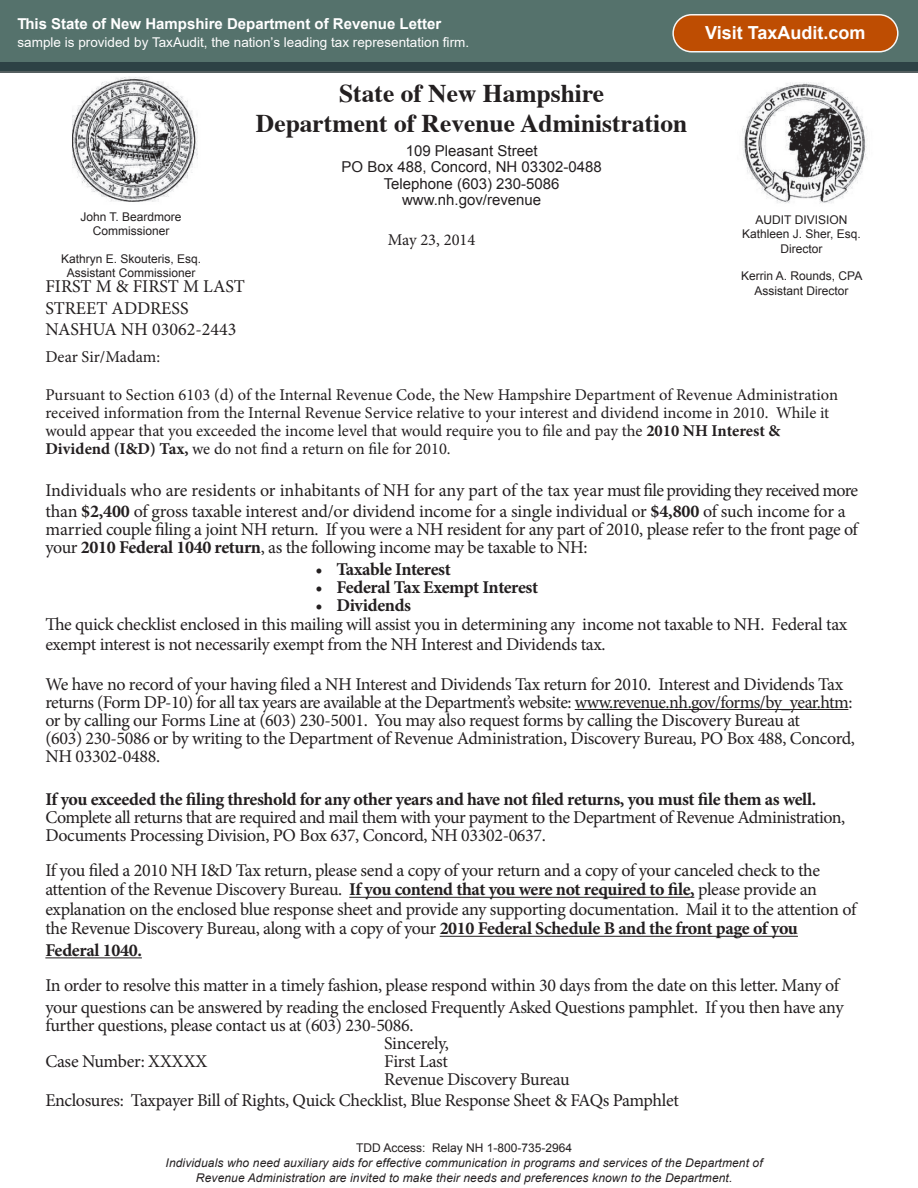
<style>
.page{position:relative;width:918px;height:1188px;background:#fff}
.page>*{position:absolute;margin:0;border:0;box-sizing:border-box;transform-origin:0 0}
.t1{font:700 25.5px/30.6px "Times";color:#231f20;text-align:center}
.t2{font:18px/18px "Minion Pro";letter-spacing:-.02em;color:#231f20}
.t3{font:18px/21.6px "Minion Pro";color:#231f20}
.t4{font:700 18px "Minion Pro";letter-spacing:-.025em;color:#231f20}
.t5{font:700 18px "Arial";color:#fff}
.t6{font:16.5px/18px "Minion Pro";color:#231f20}
.t7{font:700 16.05px "Arial";color:#fff}
.t8{font:15px/18px "Arial";color:#fff}
.t9{font:15px/16.5px "Arial";color:#231f20;text-align:center}
.t10{font:700 15px "Arial";color:#fff}
.t11{font:13.5px "Arial";color:#fff}
.t12{font:italic 12px/15px "Arial";letter-spacing:.01em;color:#231f20;text-align:center}
.t13{font:12px/14.4px "Arial";color:#231f20;text-align:center}
.s1{font-weight:700}
.s2{font-style:normal}
</style>
<div class="page">
<div style="left:0;top:0;width:918px;height:69px;background:#55726c"></div>
<div style="left:0;top:63px;width:918px;height:8px;background:#2d4245"></div>
<div style="left:673px;top:15px;width:225px;height:37px;background:#be4d02;border-radius:18px"></div>
<div style="left:672px;top:14px;width:227px;height:39px;border:2px solid #f6f6f6;border-radius:18px"></div>
<hr style="left:0;top:71px;width:918px;height:1px;background:#555f60">
<hr style="left:575px;top:709px;width:273px;height:1px;background:#231f20">
<hr style="left:349px;top:897px;width:345px;height:1px;background:#231f20">
<hr style="left:440px;top:936px;width:358px;height:1px;background:#231f20">
<hr style="left:45px;top:957px;width:97px;height:1px;background:#231f20">
<img style="left:742px;top:82px;width:125px;height:121px">
<img style="left:72px;top:77px;width:126px;height:125px">
<p class="t10" style="left:18px;top:14px;width:425px">This State of New Hampshire Department of Revenue Letter</p>
<p class="t11" style="left:18px;top:33px;width:453px">sample is provided by TaxAudit, the nation’s leading tax representation firm.</p>
<p class="t8" style="left:28px;top:19px;width:547px">This State of New Hampshire Department of Revenue letter sample is provided by<br>TaxAudit.com, the nation’s leading Tax Audit Defense firm.</p>
<p class="t1" style="left:256px;top:75px;width:433px">State of New Hampshire<br>Department of Revenue Administration</p>
<p class="t9" style="left:342px;top:142px;width:262px">109 Pleasant Street<br>PO Box 488, Concord, NH 03302-0488<br>Telephone (603) 230-5086 www.nh.gov/revenue</p>
<p class="t13" style="left:80px;top:209px;width:103px">John T. Beardmore<br>Commissioner</p>
<p class="t13" style="left:61px;top:252px;width:142px">Kathryn E. Skouteris, Esq.<br>Assistant Commissioner</p>
<p class="t7" style="left:654px;top:20px;width:203px">Received an Audit Notice?</p>
<p class="t5" style="left:705px;top:20px;width:162px">Visit TaxAudit.com</p>
<p class="t13" style="left:742px;top:212px;width:120px">AUDIT DIVISION<br>Kathleen J. Sher, Esq.<br>Director</p>
<p class="t13" style="left:741px;top:269px;width:123px">Kerrin A. Rounds, CPA<br>Assistant Director</p>
<p class="t6" style="left:388px;top:231px;width:89px">May 23, 2014</p>
<p class="t3" style="left:45px;top:276px;width:201px">FIRST M &amp; FIRST M LAST<br>STREET ADDRESS<br>NASHUA NH 03062-2443</p>
<p class="t6" style="left:45px;top:348px;width:116px">Dear Sir/Madam:</p>
<p class="t6" style="left:45px;top:385px;width:794px">Pursuant to Section 6103 (d) of the Internal Revenue Code, the New Hampshire Department of Revenue Administration received information from the Internal Revenue Service relative to your interest and dividend income in 2010. While it would appear that you exceeded the income level that would require you to file and pay the <span class="s1">2010 NH Interest &amp; Dividend (I&amp;D) Tax,</span> we do not find a return on file for 2010.</p>
<p class="t2" style="left:45px;top:479px;width:814px;line-height:21.6px">Individuals who are residents or inhabitants of NH for any part of the tax year must file providing they received more than <span class="s1">$2,400</span> of gross taxable interest and/or dividend income for a single individual or <span class="s1">$4,800</span> of such income for a</p>
<p class="t2" style="left:45px;top:520px;width:814px">married couple filing a joint NH return. If you were a NH resident for any part of 2010, please refer to the front page of your <span class="s1">2010 Federal 1040 return</span>, as the following income may be taxable to NH:</p>
<p class="t4" style="left:315px;top:556px;width:137px">• Taxable Interest</p>
<p class="t4" style="left:315px;top:574px;width:224px">• Federal Tax Exempt Interest</p>
<p class="t2" style="left:45px;top:595px;width:804px;line-height:19.5px;text-indent:270px"><span class="s1">• Dividends<br></span>The quick checklist enclosed in this mailing will assist you in determining any income not taxable to NH. Federal tax exempt interest is not necessarily exempt from the NH Interest and Dividends tax.</p>
<p class="t2" style="left:45px;top:675px;width:811px">We have no record of your having filed a NH Interest and Dividends Tax return for 2010. Interest and Dividends Tax returns (Form DP-10) for all tax years are available at the Department’s website: www.revenue.nh.gov/forms/by_year.htm: or by calling our Forms Line at (603) 230-5001. You may also request forms by calling the Discovery Bureau at<br>(603) 230-5086 or by writing to the Department of Revenue Administration, Discovery Bureau, PO Box 488, Concord, NH 03302-0488.</p>
<p class="t2" style="left:45px;top:790px;width:801px"><span class="s1">If you exceeded the filing threshold for any other years and have not filed returns, you must file them as well.<br></span>Complete all returns that are required and mail them with your payment to the Department of Revenue Administration,<br>Documents Processing Division, PO Box 637, Concord, NH 03302-0637.</p>
<p class="t2" style="left:45px;top:861px;width:812px;line-height:19.5px">If you filed a 2010 NH I&amp;D Tax return, please send a copy of your return and a copy of your canceled check to the attention of the Revenue Discovery Bureau. <span class="s1">If you contend that you were not required to file,</span> please provide an explanation on the enclosed blue response sheet and provide any supporting documentation. Mail it to the attention of the Revenue Discovery Bureau, along with a copy of your <span class="s1">2010 Federal Schedule B and the front page of you</span></p>
<p class="t2" style="left:45px;top:933px;width:795px;line-height:35.1px"><span class="s1">Federal 1040.<br></span>In order to resolve this matter in a timely fashion, please respond within 30 days from the date on this letter. Many of</p>
<p class="t2" style="left:45px;top:998px;width:800px">your questions can be answered by reading the enclosed Frequently Asked Questions pamphlet. If you then have any</p>
<p class="t2" style="left:45px;top:1016px;width:370px">further questions, please contact us at (603) 230-5086.</p>
<p class="t2" style="left:384px;top:1034px;width:66px">Sincerely,</p>
<p class="t2" style="left:45px;top:1052px;width:163px">Case Number: XXXXX</p>
<p class="t2" style="left:384px;top:1052px;width:187px">First Last<br>Revenue Discovery Bureau</p>
<p class="t2" style="left:45px;top:1092px;width:635px">Enclosures: Taxpayer Bill of Rights, Quick Checklist, Blue Response Sheet &amp; FAQs Pamphlet</p>
<p class="t12" style="left:166px;top:1140px;width:599px"><span class="s2">TDD Access: Relay NH 1-800-735-2964<br></span>Individuals who need auxiliary aids for effective communication in programs and services of the Department of<br>Revenue Administration are invited to make their needs and preferences known to the Department.</p>
</div>
